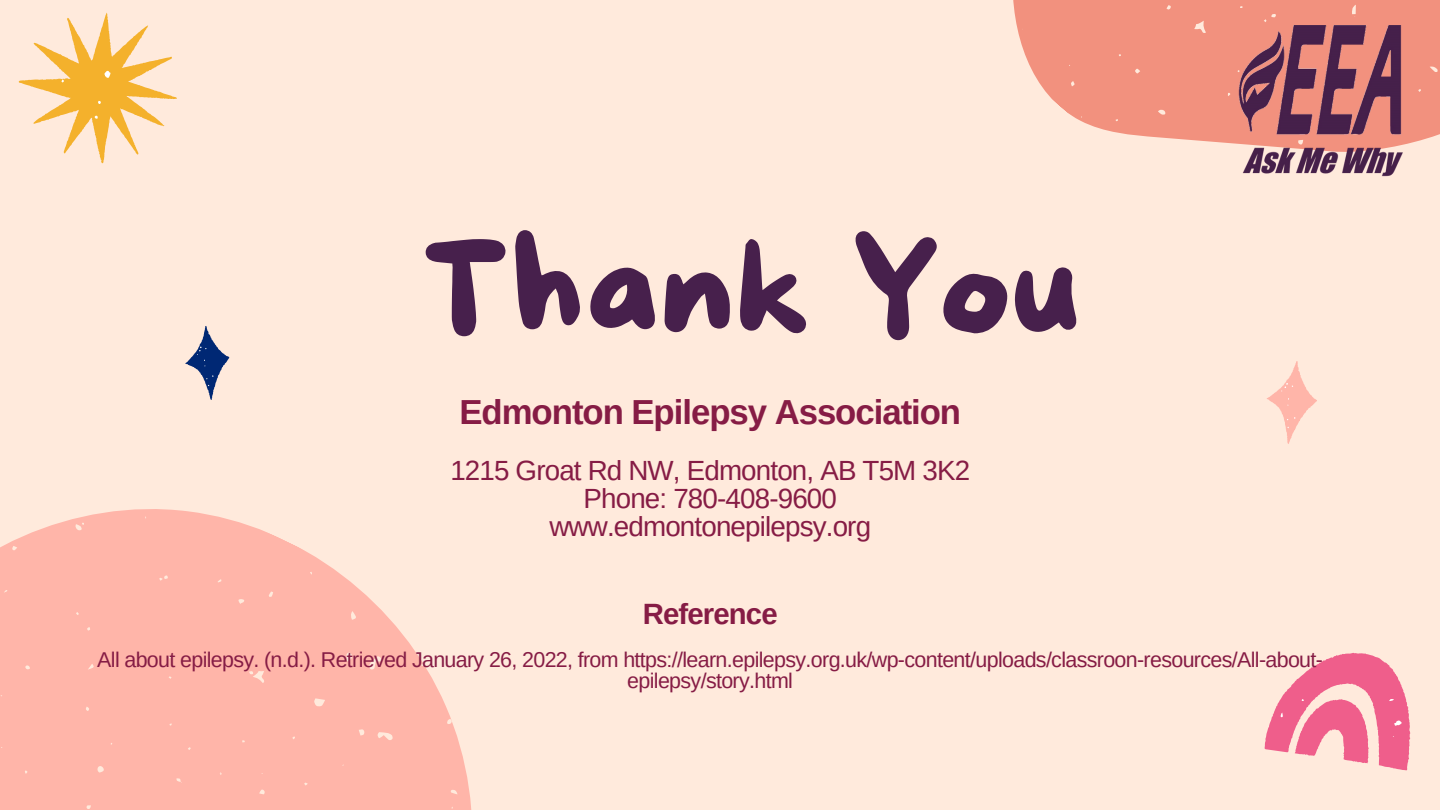
<style>
.page{position:relative;width:1440px;height:810px;background:#ffeadc}
.page>*{position:absolute;margin:0;border:0;box-sizing:border-box;transform-origin:0 0}
.t1{font:134px "More Sugar";color:#47204c}
.t2{font:700 34.7px "Arimo";letter-spacing:-.03em;color:#861c45}
.t3{font:700 29.3px "Arimo";letter-spacing:-.03em;color:#861c45}
.t4{font:27.8px "Arimo";letter-spacing:-.03em;color:#861c45}
.t5{font:21.4px/21px "Arimo";letter-spacing:-.03em;color:#861c45;text-align:center}
</style>
<div class="page">
<svg style="left:1013px;top:0;width:427px;height:143px;fill:#f2917e"></svg>
<svg style="left:1418px;top:88px;width:4px;height:4px"></svg>
<svg style="left:1193px;top:18px;width:18px;height:18px"></svg>
<svg style="left:1158px;top:108px;width:9px;height:9px"></svg>
<svg style="left:1115px;top:118px;width:4px;height:4px"></svg>
<svg style="left:1070px;top:81px;width:6px;height:6px"></svg>
<svg style="left:1348px;top:4px;width:12px;height:13px"></svg>
<svg style="left:1264px;top:12px;width:13px;height:10px"></svg>
<svg style="left:1135px;top:69px;width:5px;height:5px"></svg>
<svg style="left:1429px;top:64px;width:10px;height:9px"></svg>
<svg style="left:1166px;top:4px;width:6px;height:7px"></svg>
<svg style="left:0;top:509px;width:472px;height:301px;fill:#ffb5a9"></svg>
<svg style="left:24px;top:770px;width:4px;height:4px"></svg>
<svg style="left:421px;top:663px;width:3px;height:4px"></svg>
<svg style="left:96px;top:765px;width:9px;height:9px"></svg>
<svg style="left:292px;top:736px;width:3px;height:4px"></svg>
<svg style="left:357px;top:728px;width:9px;height:9px"></svg>
<svg style="left:88px;top:663px;width:8px;height:9px"></svg>
<svg style="left:176px;top:777px;width:6px;height:6px"></svg>
<svg style="left:86px;top:626px;width:5px;height:5px"></svg>
<svg style="left:217px;top:578px;width:5px;height:6px"></svg>
<svg style="left:344px;top:652px;width:10px;height:11px"></svg>
<svg style="left:309px;top:571px;width:4px;height:4px"></svg>
<svg style="left:24px;top:664px;width:7px;height:7px"></svg>
<svg style="left:4px;top:589px;width:4px;height:5px"></svg>
<svg style="left:237px;top:597px;width:9px;height:9px"></svg>
<svg style="left:446px;top:718px;width:7px;height:8px"></svg>
<svg style="left:159px;top:575px;width:10px;height:6px"></svg>
<svg style="left:450px;top:788px;width:9px;height:7px"></svg>
<svg style="left:85px;top:706px;width:5px;height:5px"></svg>
<svg style="left:312px;top:696px;width:13px;height:12px"></svg>
<svg style="left:348px;top:611px;width:11px;height:11px"></svg>
<svg style="left:74px;top:522px;width:11px;height:10px"></svg>
<svg style="left:85px;top:804px;width:7px;height:6px"></svg>
<svg style="left:376px;top:729px;width:18px;height:15px"></svg>
<svg style="left:248px;top:668px;width:22px;height:16px"></svg>
<svg style="left:268px;top:591px;width:6px;height:7px"></svg>
<svg style="left:368px;top:654px;width:15px;height:18px"></svg>
<svg style="left:259px;top:788px;width:7px;height:8px"></svg>
<svg style="left:11px;top:546px;width:6px;height:5px"></svg>
<svg style="left:304px;top:783px;width:4px;height:3px"></svg>
<svg style="left:1264px;top:652px;width:147px;height:119px"></svg>
<svg style="left:18px;top:12px;width:159px;height:152px"></svg>
<svg style="left:185px;top:326px;width:45px;height:74px"></svg>
<svg style="left:1267px;top:361px;width:50px;height:83px"></svg>
<img style="left:1225px;top:26px;width:189px;height:151px">
<p class="t1" style="left:420px;top:216px;width:662px">Thank You</p>
<p class="t2" style="left:459px;top:393px;width:503px">Edmonton Epilepsy Association</p>
<p class="t4" style="left:450px;top:455px;width:521px">1215 Groat Rd NW, Edmonton, AB T5M 3K2</p>
<p class="t4" style="left:584px;top:483px;width:255px">Phone: 780-408-9600</p>
<p class="t4" style="left:549px;top:511px;width:323px">www.edmontonepilepsy.org</p>
<p class="t3" style="left:643px;top:597px;width:136px">Reference</p>
<p class="t5" style="left:97px;top:649px;width:1227px">All about epilepsy. (n.d.). Retrieved January 26, 2022, from https://learn.epilepsy.org.uk/wp-content/uploads/classroon-resources/All-about&shy;epilepsy/story.html</p>
</div>
